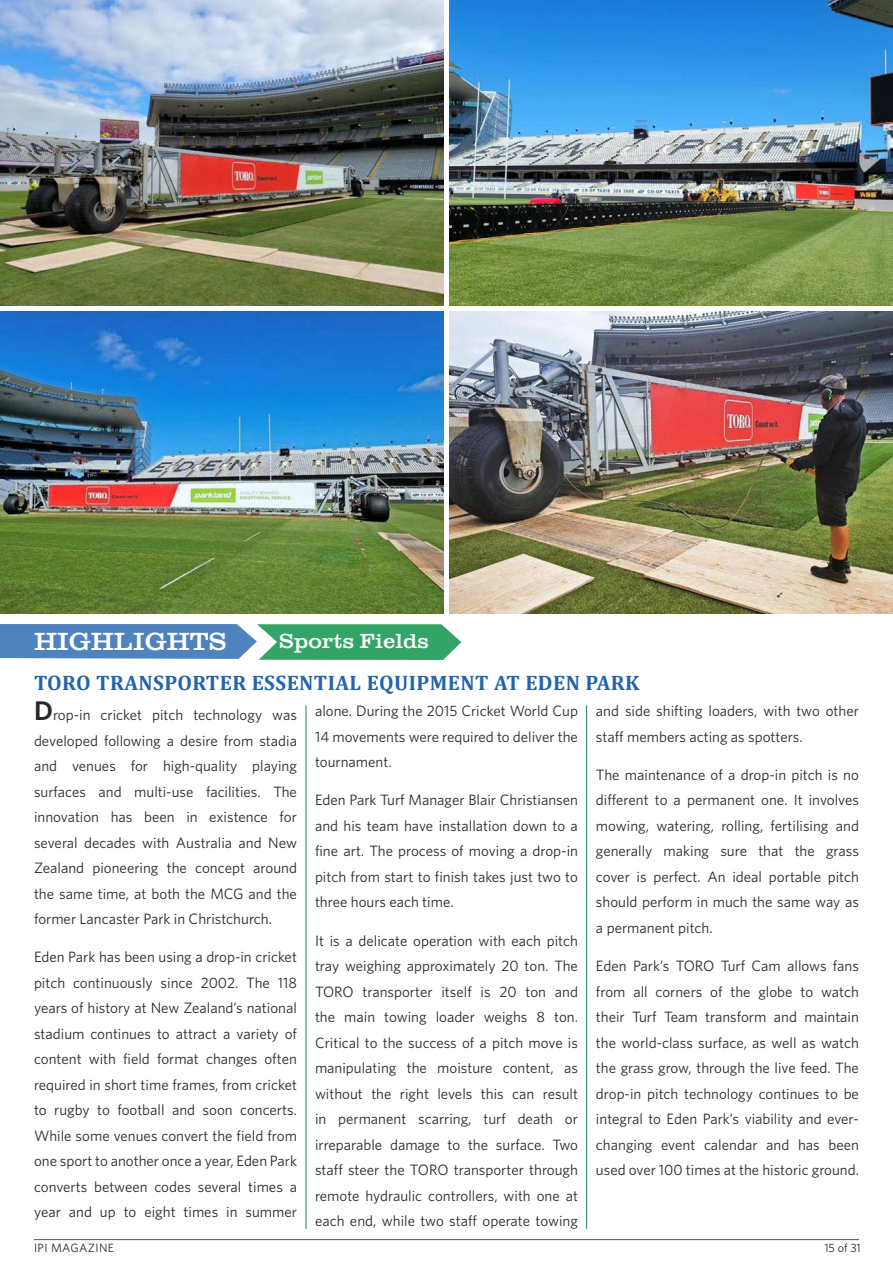
<style>
.page{position:relative;width:893px;height:1263px;background:#fff}
.page>*{position:absolute;margin:0;border:0;box-sizing:border-box;transform-origin:0 0}
.t1{font:25.5px "URW Clarendon T Regu Extr Wide";color:#fff}
.t2{font:700 21px "Cambria";color:#2364ad}
.t3{font:21px "URW Clarendon T Regu Extr Wide";color:#fff}
.t4{font:15px/25.5px "Whitney";color:#292829;text-align:justify}
.t5{font:12px "Whitney";letter-spacing:.03em;color:#292829}
.s1{font-weight:600;font-size:27px}
</style>
<div class="page">
<hr style="left:34px;top:1239px;width:825px;height:1px;background:#2364ad">
<img style="left:449px;top:311px;width:444px;height:302px">
<hr style="left:306px;top:705px;width:1px;height:524px;background:#168453">
<hr style="left:586px;top:705px;width:1px;height:524px;background:#168453">
<svg style="left:0;top:624px;width:461px;height:36px;background:#539aa0"></svg>
<img style="left:0;top:311px;width:444px;height:302px">
<img style="left:449px;top:0;width:444px;height:306px">
<img style="left:0;top:0;width:444px;height:306px">
<h1 class="t1" style="left:34px;top:627px;width:20px">Hig</h1>
<h1 class="t1" style="left:91px;top:627px;width:138px">hlights</h1>
<h2 class="t3" style="left:279px;top:628px;width:151px">Sports Fields</h2>
<h2 class="t2" style="left:34px;top:668px;width:15px">TORO</h2>
<h2 class="t2" style="left:96px;top:668px;width:15px">TRANSPORTER</h2>
<h2 class="t2" style="left:252px;top:668px;width:13px">ESSENTIAL</h2>
<h2 class="t2" style="left:367px;top:668px;width:42px">EQUIPMENT</h2>
<h2 class="t2" style="left:494px;top:668px;width:106px">AT EDEN PAR</h2>
<h2 class="t2" style="left:625px;top:668px;width:16px">K</h2>
<p class="t4" style="left:34px;top:702px;width:264px"><span class="s1">D</span>rop-in cricket pitch technology was developed following a desire from stadia and venues for high-quality playing surfaces and multi-use facilities. The innovation has been in existence for several decades with Australia and New Zealand pioneering the concept around the same time, at both the MCG and the former Lancaster Park in Christchurch.</p>
<p class="t4" style="left:34px;top:944px;width:265px">Eden Park has been using a drop-in cricket pitch continuously since 2002. The 118 years of history at New Zealand’s national stadium continues to attract a variety of content with field format changes often required in short time frames, from cricket to rugby to football and soon concerts.<br>While some venues convert the field from one sport to another once a year, Eden Park converts between codes several times a year and up to eight times in summer</p>
<p class="t4" style="left:315px;top:698px;width:264px">alone. During the 2015 Cricket World Cup 14 movements were required to deliver the tournament.</p>
<p class="t4" style="left:315px;top:787px;width:264px">Eden Park Turf Manager Blair Christiansen and his team have installation down to a fine art. The process of moving a drop-in pitch from start to finish takes just two to three hours each time.</p>
<p class="t4" style="left:315px;top:927px;width:264px">It is a delicate operation with each pitch tray weighing approximately 20 ton. The TORO transporter itself is 20 ton and the main towing loader weighs 8 ton.<br>Critical to the success of a pitch move is manipulating the moisture content, as without the right levels this can result in permanent scarring, turf death or irreparable damage to the surface. Two staff steer the TORO transporter through remote hydraulic controllers, with one at each end, while two staff operate towing</p>
<p class="t4" style="left:596px;top:698px;width:264px">and side shifting loaders, with two other staff members acting as spotters.</p>
<p class="t4" style="left:596px;top:761px;width:264px">The maintenance of a drop-in pitch is no different to a permanent one. It involves mowing, watering, rolling, fertilising and generally making sure that the grass cover is perfect. An ideal portable pitch should perform in much the same way as a permanent pitch.</p>
<p class="t4" style="left:596px;top:953px;width:264px">Eden Park’s TORO Turf Cam allows fans from all corners of the globe to watch their Turf Team transform and maintain the world-class surface, as well as watch the grass grow, through the live feed. The drop-in pitch technology continues to be integral to Eden Park’s viability and ever&shy;changing event calendar and has been used over 100 times at the historic ground.</p>
<p class="t5" style="left:34px;top:1241px;width:81px">IPI MAGAZINE</p>
<p class="t5" style="left:824px;top:1241px;width:38px">15 of 31</p>
</div>
